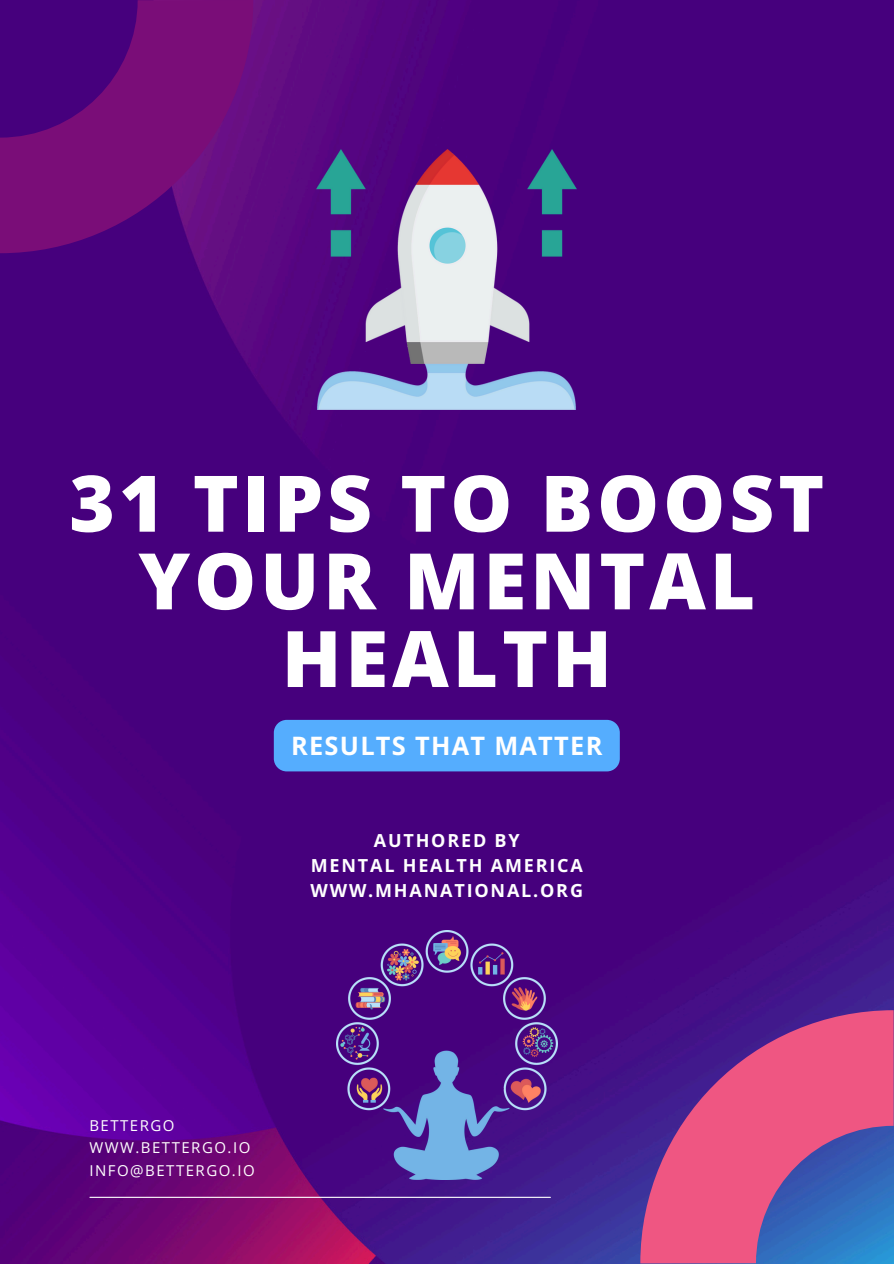
<style>
.page{position:relative;width:894px;height:1264px;background:#fff}
.page>*{position:absolute;margin:0;border:0;box-sizing:border-box;transform-origin:0 0}
.t1{font:800 78px/77.7px "Open Sans";letter-spacing:.05em;color:#fff;text-align:center}
.t2{font:700 25.35px "Open Sans";letter-spacing:.05em;color:#fff}
.t3{font:700 18px/24.8px "Open Sans";letter-spacing:.1em;color:#fff;text-align:center}
.t4{font:15px "Open Sans";letter-spacing:.1em;color:#fff}
</style>
<div class="page">
<img style="left:0;top:0;width:893px;height:1263px">
<svg style="left:0;top:0;width:253px;height:253px;fill:#7a0d78"></svg>
<svg style="left:640px;top:1010px;width:253px;height:253px;fill:#ef5682"></svg>
<hr style="left:90px;top:1196px;width:460px;height:1px;background:#fff">
<img style="left:316px;top:149px;width:260px;height:260px">
<img style="left:336px;top:930px;width:221px;height:249px">
<div style="left:274px;top:720px;width:345px;height:51px;background:#55adfe;border-radius:13px"></div>
<h1 class="t1" style="left:69px;top:462px;width:756px">31 TIPS TO BOOST<br>YOUR MENTAL<br>HEALTH</h1>
<h2 class="t2" style="left:291px;top:728px;width:313px">RESULTS THAT MATTER</h2>
<h3 class="t3" style="left:310px;top:827px;width:274px">AUTHORED BY<br>MENTAL HEALTH AMERICA<br>WWW.MHANATIONAL.ORG</h3>
<p class="t4" style="left:89px;top:1114px;width:87px">BETTERGO</p>
<p class="t4" style="left:89px;top:1137px;width:162px">WWW.BETTERGO.IO</p>
<p class="t4" style="left:89px;top:1159px;width:167px">INFO@BETTERGO.IO</p>
</div>
